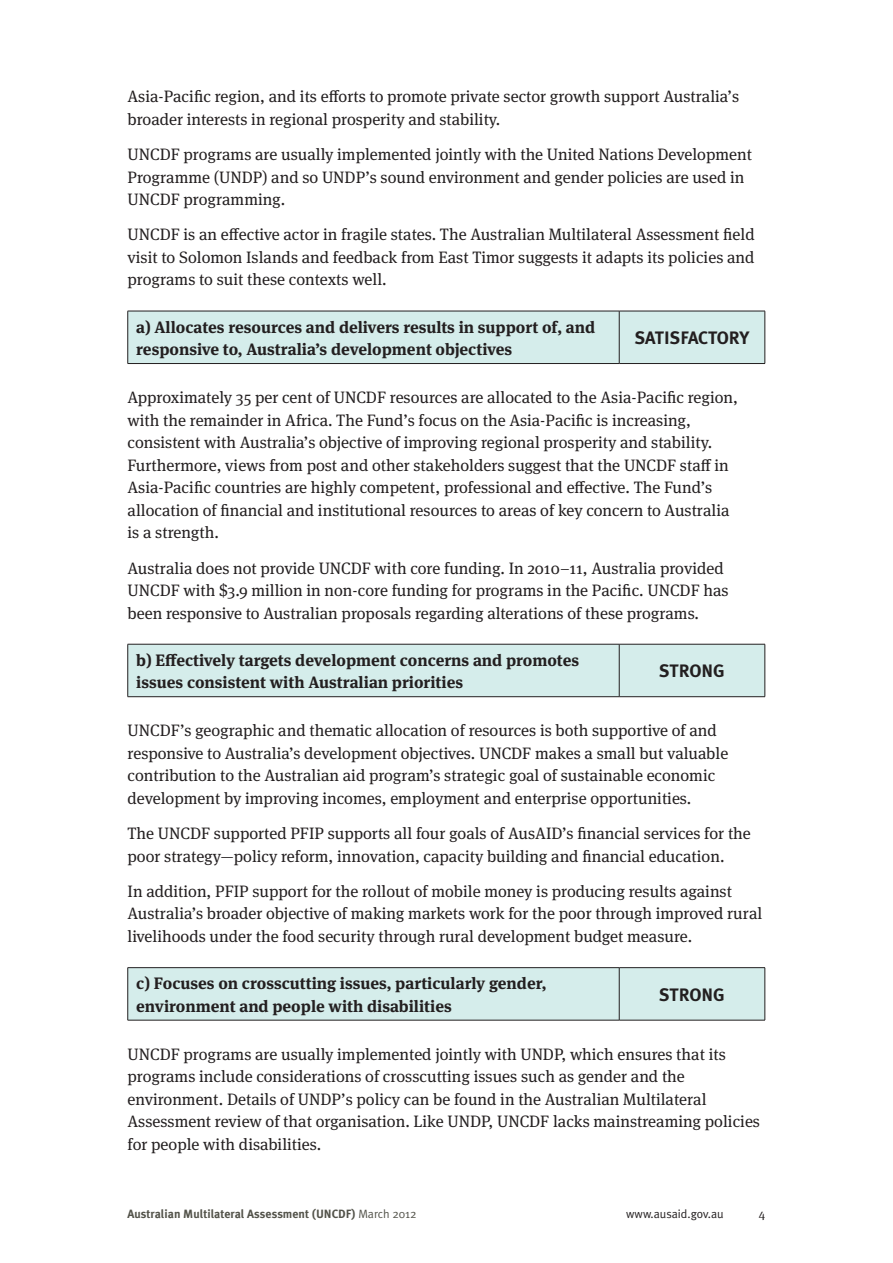
<style>
.page{position:relative;width:893px;height:1263px;background:#fff}
.page>*{position:absolute;margin:0;border:0;box-sizing:border-box;transform-origin:0 0}
._08bbbb_RIGHT_COLUMN{font:700 18px "Meta Plus";color:#231f20}
._04__BODY_TEXT{font:16.5px/22.5px "Meta Serif OT";color:#231f20}
._04__BODY_TEXT-2{font:700 16.5px/22.5px "Meta Serif OT";color:#231f20}
.t1{font:700 12px "Meta Plus";color:#53534a}
.t2{font:12px "Meta Plus Normal";color:#231f20}
.t3{font:12px "Meta Serif OT";color:#231f20}
.s1{font-family:"Meta Plus Normal";font-weight:400}
</style>
<div class="page">
<div style="left:128px;top:312px;width:637px;height:51px;background:#d5edeb"></div>
<hr style="left:128px;top:311px;width:491px;height:1px;background:#231f20">
<hr style="left:619px;top:311px;width:146px;height:1px;background:#231f20">
<hr style="left:619px;top:311px;width:1px;height:52px;background:#231f20">
<hr style="left:128px;top:363px;width:491px;height:1px;background:#231f20">
<hr style="left:619px;top:363px;width:146px;height:1px;background:#231f20">
<hr style="left:127px;top:311px;width:1px;height:52px;background:#231f20">
<hr style="left:765px;top:311px;width:1px;height:52px;background:#231f20">
<div style="left:128px;top:645px;width:637px;height:51px;background:#d5edeb"></div>
<hr style="left:128px;top:644px;width:491px;height:1px;background:#231f20">
<hr style="left:619px;top:644px;width:146px;height:1px;background:#231f20">
<hr style="left:619px;top:644px;width:1px;height:52px;background:#231f20">
<hr style="left:128px;top:696px;width:491px;height:1px;background:#231f20">
<hr style="left:619px;top:696px;width:146px;height:1px;background:#231f20">
<hr style="left:127px;top:644px;width:1px;height:52px;background:#231f20">
<hr style="left:765px;top:644px;width:1px;height:52px;background:#231f20">
<div style="left:128px;top:968px;width:637px;height:52px;background:#d5edeb"></div>
<hr style="left:619px;top:968px;width:1px;height:52px;background:#231f20">
<hr style="left:128px;top:967px;width:491px;height:1px;background:#231f20">
<hr style="left:127px;top:968px;width:1px;height:52px;background:#231f20">
<hr style="left:619px;top:967px;width:146px;height:1px;background:#231f20">
<hr style="left:765px;top:968px;width:1px;height:52px;background:#231f20">
<hr style="left:128px;top:1020px;width:491px;height:1px;background:#231f20">
<hr style="left:619px;top:1020px;width:146px;height:1px;background:#231f20">
<p class="_04__BODY_TEXT" style="left:128px;top:86px;width:613px">Asia-Pacific region, and its efforts to promote private sector growth support Australia’s broader interests in regional prosperity and stability.</p>
<p class="_04__BODY_TEXT" style="left:128px;top:143px;width:626px">UNCDF programs are usually implemented jointly with the United Nations Development<br>Programme (UNDP) and so UNDP’s sound environment and gender policies are used in<br>UNCDF programming.</p>
<p class="_04__BODY_TEXT" style="left:128px;top:224px;width:629px;text-align:justify">UNCDF is an effective actor in fragile states. The Australian Multilateral Assessment field visit to Solomon Islands and feedback from East Timor suggests it adapts its policies and programs to suit these contexts well.</p>
<p class="_04__BODY_TEXT-2" style="left:136px;top:316px;width:460px">a) Allocates resources and delivers results in support of, and responsive to, Australia’s development objectives</p>
<p class="_08bbbb_RIGHT_COLUMN" style="left:635px;top:328px;width:116px">SATISFACTORY</p>
<p class="_04__BODY_TEXT" style="left:128px;top:387px;width:612px">Approximately 35 per cent of UNCDF resources are allocated to the Asia-Pacific region, with the remainder in Africa. The Fund’s focus on the Asia-Pacific is increasing, consistent with Australia’s objective of improving regional prosperity and stability.<br>Furthermore, views from post and other stakeholders suggest that the UNCDF staff in Asia-Pacific countries are highly competent, professional and effective. The Fund’s allocation of financial and institutional resources to areas of key concern to Australia is a strength.</p>
<p class="_04__BODY_TEXT" style="left:128px;top:557px;width:603px">Australia does not provide UNCDF with core funding. In 2010–11, Australia provided<br>UNCDF with $3.9 million in non-core funding for programs in the Pacific. UNCDF has been responsive to Australian proposals regarding alterations of these programs.</p>
<p class="_04__BODY_TEXT-2" style="left:136px;top:649px;width:444px">b) Effectively targets development concerns and promotes issues consistent with Australian priorities</p>
<p class="_08bbbb_RIGHT_COLUMN" style="left:659px;top:661px;width:67px">STRONG</p>
<p class="_04__BODY_TEXT" style="left:128px;top:720px;width:602px">UNCDF’s geographic and thematic allocation of resources is both supportive of and responsive to Australia’s development objectives. UNCDF makes a small but valuable contribution to the Australian aid program’s strategic goal of sustainable economic development by improving incomes, employment and enterprise opportunities.</p>
<p class="_04__BODY_TEXT" style="left:128px;top:822px;width:625px">The UNCDF supported PFIP supports all four goals of AusAID’s financial services for the poor strategy—policy reform, innovation, capacity building and financial education.</p>
<p class="_04__BODY_TEXT" style="left:128px;top:880px;width:636px">In addition, PFIP support for the rollout of mobile money is producing results against<br>Australia’s broader objective of making markets work for the poor through improved rural livelihoods under the food security through rural development budget measure.</p>
<p class="_04__BODY_TEXT-2" style="left:136px;top:972px;width:412px">c) Focuses on crosscutting issues, particularly gender, environment and people with disabilities</p>
<p class="_08bbbb_RIGHT_COLUMN" style="left:659px;top:984px;width:67px">STRONG</p>
<p class="_04__BODY_TEXT" style="left:128px;top:1043px;width:634px">UNCDF programs are usually implemented jointly with UNDP, which ensures that its programs include considerations of crosscutting issues such as gender and the environment. Details of UNDP’s policy can be found in the Australian Multilateral Assessment review of that organisation. Like UNDP, UNCDF lacks mainstreaming policies for people with disabilities.</p>
<p class="t1" style="left:128px;top:1207px;width:290px">Australian Multilateral Assessment (UNCDF) <span class="s1">March 2012</span></p>
<p class="t2" style="left:626px;top:1207px;width:99px">www.ausaid.gov.au</p>
<p class="t3" style="left:759px;top:1207px;width:8px">4</p>
</div>
